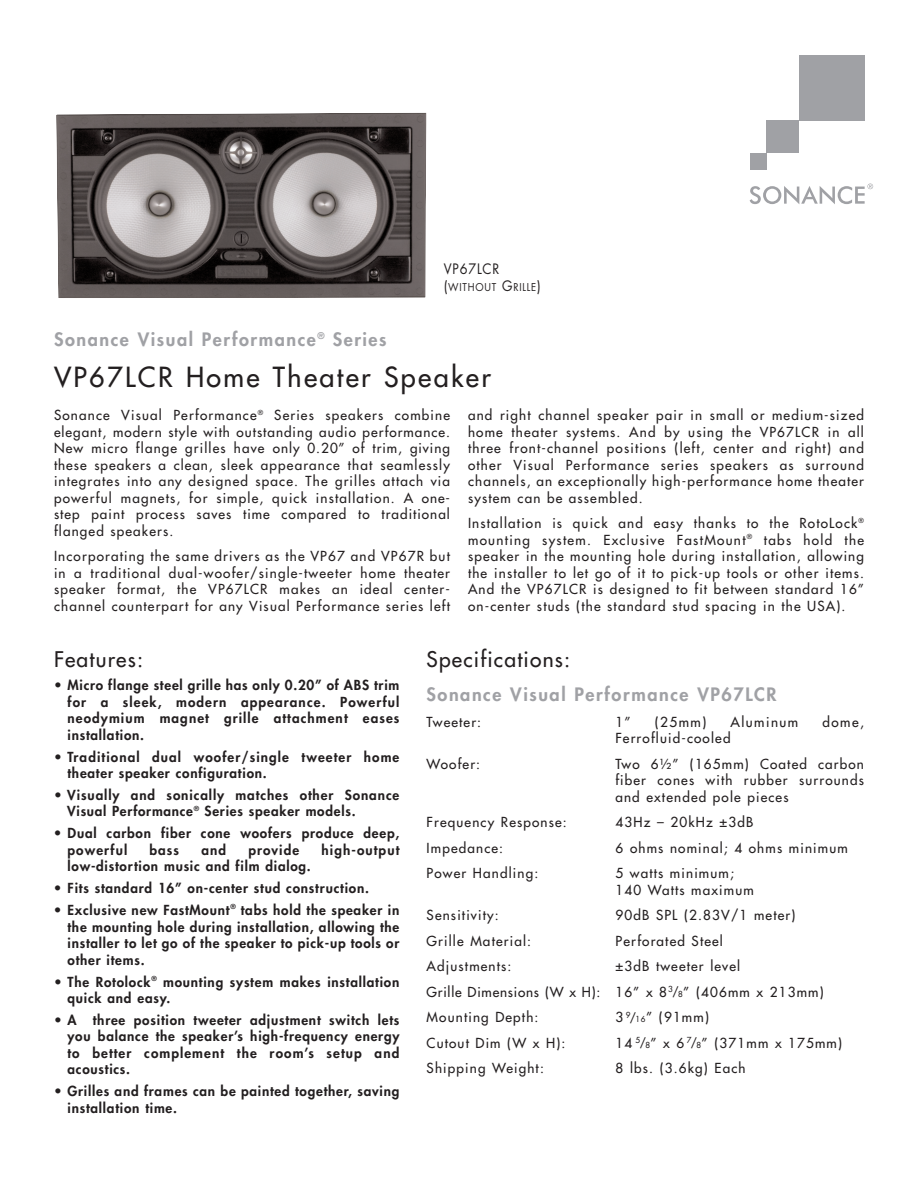
<style>
.page{position:relative;width:918px;height:1188px;background:#fff}
.page>*{position:absolute;margin:0;border:0;box-sizing:border-box;transform-origin:0 0}
.t1{font:500 27px "Futura Std";letter-spacing:.085em;color:#231f20}
.t2{font:500 21px "Futura Std";letter-spacing:.06em;color:#231f20}
.t3{font:800 18px "Futura LT";letter-spacing:.085em;color:#a0a1a5}
.t4{font:14.1px "Futura Std";letter-spacing:.06em;color:#231f20;scale:.91 1}
.t5{font:500 13.5px/16.5px "Futura Std";letter-spacing:.085em;color:#231f20;text-align:justify}
.t6{font:800 13.5px/16.5px "Futura LT";letter-spacing:.06em;color:#231f20}
.t7{font:800 13.5px/16.5px "Futura LT";letter-spacing:.08em;color:#231f20}
.t8{font:500 13.5px "Futura Std";letter-spacing:.11em;color:#231f20}
.t9{font:10.5px "Futura Std";letter-spacing:.08em;color:#231f20;scale:.91 1}
.s1{font-size:14.1px}
.s2{font-size:11.55px}
.s3{font-size:8.1px}
</style>
<div class="page">
<img style="left:56px;top:113px;width:371px;height:185px">
<div style="left:799px;top:55px;width:66px;height:65px;background:#a0a1a5"></div>
<div style="left:750px;top:153px;width:17px;height:16px;background:#a0a1a5"></div>
<div style="left:767px;top:120px;width:32px;height:33px;background:#a0a1a5"></div>
<svg style="left:750px;top:184px;width:123px;height:20px"></svg>
<p class="t4" style="left:444px;top:262px;width:63px">VP67LCR</p>
<p class="t9" style="left:444px;top:282px;width:108px"><span class="s1">(</span>WITHOUT <span class="s1">G</span>RILLE<span class="s1">)</span></p>
<h3 class="t3" style="left:54px;top:331px;width:334px">Sonance Visual Performance<sup>®</sup> Series</h3>
<h1 class="t1" style="left:54px;top:364px;width:438px">VP67LCR Home Theater Speaker</h1>
<p class="t5" style="left:54px;top:408px;width:398px">Sonance Visual Performance<sup>®</sup> Series speakers combine elegant, modern style with outstanding audio performance.<br>New micro flange grilles have only 0.20” of trim, giving these speakers a clean, sleek appearance that seamlessly integrates into any designed space. The grilles attach via powerful magnets, for simple, quick installation. A one&shy;step paint process saves time compared to traditional flanged speakers.</p>
<p class="t5" style="left:54px;top:549px;width:397px">Incorporating the same drivers as the VP67 and VP67R but in a traditional dual-woofer/single-tweeter home theater speaker format, the VP67LCR makes an ideal center&shy;channel counterpart for any Visual Performance series left</p>
<p class="t5" style="left:468px;top:408px;width:398px">and right channel speaker pair in small or medium-sized home theater systems. And by using the VP67LCR in all three front-channel positions (left, center and right) and other Visual Performance series speakers as surround channels, an exceptionally high-performance home theater system can be assembled.</p>
<p class="t5" style="left:468px;top:516px;width:398px">Installation is quick and easy thanks to the RotoLock<sup>® </sup>mounting system. Exclusive FastMount<sup>®</sup> tabs hold the speaker in the mounting hole during installation, allowing the installer to let go of it to pick-up tools or other items.<br>And the VP67LCR is designed to fit between standard 16” on-center studs (the standard stud spacing in the USA).</p>
<h2 class="t2" style="left:54px;top:649px;width:91px">Features:</h2>
<p class="t6" style="left:68px;top:678px;width:333px;text-align:justify;text-indent:-14px">• Micro flange steel grille has only 0.20” of ABS trim for a sleek, modern appearance. Powerful neodymium magnet grille attachment eases installation.</p>
<p class="t7" style="left:68px;top:749px;width:333px;text-indent:-14px">• Traditional dual woofer/single tweeter home theater speaker configuration.</p>
<p class="t6" style="left:67px;top:788px;width:334px;text-indent:-13px">• Visually and sonically matches other Sonance<br>Visual Performance<sup>®</sup> Series speaker models.</p>
<p class="t6" style="left:67px;top:826px;width:333px;text-indent:-14px">• Dual carbon fiber cone woofers produce deep, powerful</p>
<p class="t6" style="left:150px;top:843px;width:31px">bass</p>
<p class="t6" style="left:201px;top:843px;width:26px">and</p>
<p class="t7" style="left:248px;top:843px;width:52px">provide</p>
<p class="t7" style="left:322px;top:843px;width:79px">high-output</p>
<p class="t6" style="left:67px;top:859px;width:245px">low-distortion music and film dialog.</p>
<p class="t6" style="left:54px;top:881px;width:317px">• Fits standard 16” on-center stud construction.</p>
<p class="t6" style="left:68px;top:903px;width:333px;text-align:justify;text-indent:-14px">• Exclusive new FastMount<sup>®</sup> tabs hold the speaker in the mounting hole during installation, allowing the installer to let go of the speaker to pick-up tools or other items.</p>
<p class="t6" style="left:67px;top:974px;width:333px;text-indent:-13px">• The Rotolock<sup>®</sup> mounting system makes installation quick and easy.</p>
<p class="t6" style="left:68px;top:1013px;width:333px;text-align:justify;text-indent:-14px">• A three position tweeter adjustment switch lets you balance the speaker’s high-frequency energy to better complement the room’s setup and acoustics.</p>
<p class="t6" style="left:68px;top:1084px;width:333px;text-indent:-14px">• Grilles and frames can be painted together, saving installation time.</p>
<h2 class="t2" style="left:427px;top:649px;width:145px">Specifications:</h2>
<h3 class="t3" style="left:427px;top:686px;width:352px">Sonance Visual Performance VP67LCR</h3>
<p class="t5" style="left:427px;top:714px;width:56px">Tweeter:</p>
<p class="t5" style="left:615px;top:714px;width:17px">1”</p>
<p class="t5" style="left:655px;top:714px;width:53px">(25mm)</p>
<p class="t8" style="left:730px;top:715px;width:69px">Aluminum</p>
<p class="t5" style="left:822px;top:714px;width:43px">dome,</p>
<p class="t5" style="left:615px;top:731px;width:117px">Ferrofluid-cooled</p>
<p class="t5" style="left:427px;top:756px;width:55px">Woofer:</p>
<p class="t5" style="left:615px;top:756px;width:250px">Two 6½” (165mm) Coated carbon fiber cones with rubber surrounds and extended pole pieces</p>
<p class="t5" style="left:427px;top:815px;width:142px">Frequency Response:</p>
<p class="t5" style="left:616px;top:815px;width:139px">43Hz – 20kHz ±3dB</p>
<p class="t5" style="left:427px;top:840px;width:78px">Impedance:</p>
<p class="t5" style="left:616px;top:840px;width:234px">6 ohms nominal; 4 ohms minimum</p>
<p class="t5" style="left:427px;top:866px;width:113px">Power Handling:</p>
<p class="t5" style="left:615px;top:866px;width:140px">5 watts minimum;<br>140 Watts maximum</p>
<p class="t5" style="left:427px;top:908px;width:74px">Sensitivity:</p>
<p class="t5" style="left:616px;top:908px;width:181px">90dB SPL (2.83V/1 meter)</p>
<p class="t5" style="left:427px;top:933px;width:106px">Grille Material:</p>
<p class="t5" style="left:616px;top:933px;width:109px">Perforated Steel</p>
<p class="t5" style="left:427px;top:959px;width:86px">Adjustments:</p>
<p class="t5" style="left:427px;top:954px;width:399px;line-height:25.5px;text-align:left;text-indent:189px">±3dB tweeter level<br>Grille Dimensions (W x H): 16” x 8<sup>3</sup><span class="s2">/</span><span class="s3">8</span>” (406mm x 213mm)<br>Mounting Depth:</p>
<p class="t5" style="left:616px;top:1010px;width:95px">3 <sup>9</sup><span class="s2">/</span><span class="s3">16</span>” (91mm)</p>
<p class="t5" style="left:427px;top:1035px;width:140px">Cutout Dim (W x H):</p>
<p class="t5" style="left:616px;top:1035px;width:228px">14 <sup>5</sup><span class="s2">/</span><span class="s3">8</span>” x 6 <sup>7</sup><span class="s2">/</span><span class="s3">8</span>” (371mm x 175mm)</p>
<p class="t5" style="left:427px;top:1061px;width:119px">Shipping Weight:</p>
<p class="t5" style="left:616px;top:1061px;width:131px">8 lbs. (3.6kg) Each</p>
</div>
